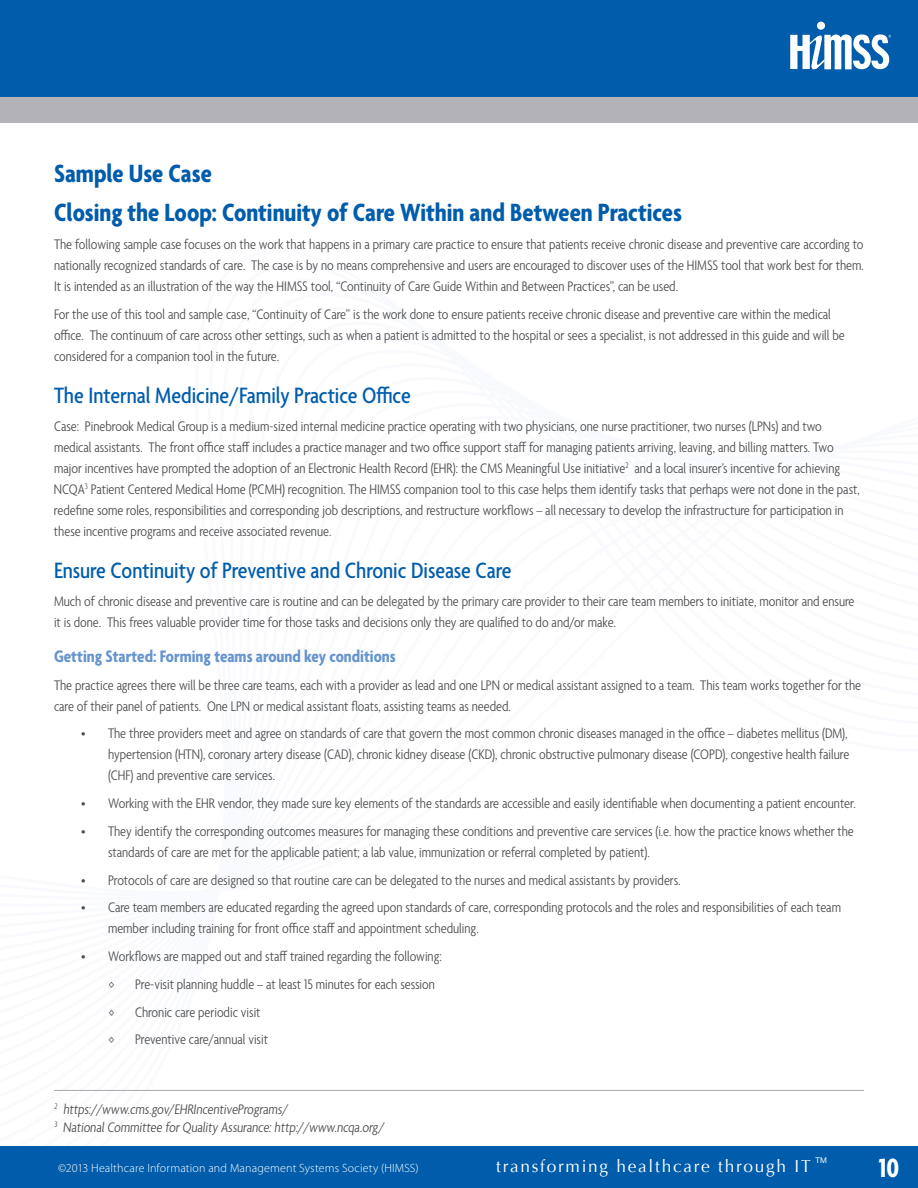
<style>
.page{position:relative;width:918px;height:1188px;background:#fff}
.page>*{position:absolute;margin:0;border:0;box-sizing:border-box;transform-origin:0 0}
.t1{font:700 condensed 28.5px "Agenda";color:#fff}
.t2{font:700 condensed 27px/39.2px "Agenda";color:#015dab}
.t3{font:500 condensed 24px "Agenda";color:#015dab}
.t4{font:700 condensed 18px "Agenda";color:#6795ce}
.t5{font:17.25px "Optima";letter-spacing:.1em;color:#fff}
.t6{font:300 condensed 15px/21px "Agenda";color:#4b4c4d}
.t7{font:300 12px "Myriad Pro";letter-spacing:.015em;color:#fff}
.t8{font:7.8px "Helvetica Neue";color:#fff}
</style>
<div class="page">
<div style="left:0;top:0;width:918px;height:97px;background:#015dab"></div>
<div style="left:0;top:97px;width:918px;height:26px;background:#b3b3b7"></div>
<div style="left:0;top:1146px;width:918px;height:42px;background:#015dab"></div>
<div style="left:817px;top:22px;width:8px;height:8px;background:#fff;border-radius:50%"></div>
<svg style="left:790px;top:34px;width:101px;height:36px"></svg>
<hr style="left:54px;top:1090px;width:810px;height:1px;background:#a8a9ad">
<h2 class="t2" style="left:54px;top:155px;width:629px">Sample Use Case<br>Closing the Loop: Continuity of Care Within and Between Practices</h2>
<p class="t6" style="left:54px;top:235px;width:811px;text-align:justify">The following sample case focuses on the work that happens in a primary care practice to ensure that patients receive chronic disease and preventive care according to nationally recognized standards of care. The case is by no means comprehensive and users are encouraged to discover uses of the HIMSS tool that work best for them.<br>It is intended as an illustration of the way the HIMSS tool, “Continuity of Care Guide Within and Between Practices”, can be used.</p>
<p class="t6" style="left:54px;top:304px;width:792px">For the use of this tool and sample case, “Continuity of Care” is the work done to ensure patients receive chronic disease and preventive care within the medical office. The continuum of care across other settings, such as when a patient is admitted to the hospital or sees a specialist, is not addressed in this guide and will be considered for a companion tool in the future.</p>
<h3 class="t3" style="left:54px;top:382px;width:358px">The Internal Medicine/Family Practice Office</h3>
<p class="t6" style="left:54px;top:416px;width:807px">Case: Pinebrook Medical Group is a medium-sized internal medicine practice operating with two physicians, one nurse practitioner, two nurses (LPNs) and two medical assistants. The front office staff includes a practice manager and two office support staff for managing patients arriving, leaving, and billing matters. Two major incentives have prompted the adoption of an Electronic Health Record (EHR): the CMS Meaningful Use initiative<sup>2</sup> and a local insurer’s incentive for achieving NCQA<sup>3</sup> Patient Centered Medical Home (PCMH) recognition. The HIMSS companion tool to this case helps them identify tasks that perhaps were not done in the past, redefine some roles, responsibilities and corresponding job descriptions, and restructure workflows – all necessary to develop the infrastructure for participation in these incentive programs and receive associated revenue.</p>
<h3 class="t3" style="left:54px;top:557px;width:459px">Ensure Continuity of Preventive and Chronic Disease Care</h3>
<p class="t6" style="left:54px;top:591px;width:802px">Much of chronic disease and preventive care is routine and can be delegated by the primary care provider to their care team members to initiate, monitor and ensure it is done. This frees valuable provider time for those tasks and decisions only they are qualified to do and/or make.</p>
<p class="t4" style="left:54px;top:646px;width:343px">Getting Started: Forming teams around key conditions</p>
<p class="t6" style="left:54px;top:675px;width:809px">The practice agrees there will be three care teams, each with a provider as lead and one LPN or medical assistant assigned to a team. This team works together for the care of their panel of patients. One LPN or medical assistant floats, assisting teams as needed.</p>
<p class="t6" style="left:108px;top:724px;width:743px;text-align:justify;text-indent:-27px">• The three providers meet and agree on standards of care that govern the most common chronic diseases managed in the office – diabetes mellitus (DM), hypertension (HTN), coronary artery disease (CAD), chronic kidney disease (CKD), chronic obstructive pulmonary disease (COPD), congestive health failure (CHF) and preventive care services.</p>
<p class="t6" style="left:81px;top:794px;width:776px">• Working with the EHR vendor, they made sure key elements of the standards are accessible and easily identifiable when documenting a patient encounter.</p>
<p class="t6" style="left:108px;top:821px;width:747px;text-indent:-27px">• They identify the corresponding outcomes measures for managing these conditions and preventive care services (i.e. how the practice knows whether the standards of care are met for the applicable patient; a lab value, immunization or referral completed by patient).</p>
<p class="t6" style="left:81px;top:870px;width:601px">• Protocols of care are designed so that routine care can be delegated to the nurses and medical assistants by providers.</p>
<p class="t6" style="left:108px;top:898px;width:735px;text-indent:-27px">• Care team members are educated regarding the agreed upon standards of care, corresponding protocols and the roles and responsibilities of each team member including training for front office staff and appointment scheduling.</p>
<p class="t6" style="left:108px;top:943px;width:335px;line-height:27.8px;text-indent:-27px">• Workflows are mapped out and staff trained regarding the following: ◊</p>
<p class="t6" style="left:135px;top:974px;width:301px">Pre-visit planning huddle – at least 15 minutes for each session</p>
<p class="t6" style="left:108px;top:1002px;width:8px">◊</p>
<p class="t6" style="left:135px;top:1002px;width:127px">Chronic care periodic visit</p>
<p class="t6" style="left:108px;top:1030px;width:8px">◊</p>
<p class="t6" style="left:135px;top:1030px;width:135px">Preventive care/annual visit</p>
<p class="t6" style="left:54px;top:1101px;width:332px;line-height:18px"><sup>2</sup> https://www.cms.gov/EHRIncentivePrograms/<br><sup>3</sup> National Committee for Quality Assurance: http://www.ncqa.org/</p>
<p class="t5" style="left:496px;top:1156px;width:316px">transforming healthcare through IT</p>
<p class="t8" style="left:816px;top:1155px;width:13px">TM</p>
<p class="t7" style="left:58px;top:1162px;width:362px">©2013 Healthcare Information and Management Systems Society (HIMSS)</p>
<h1 class="t1" style="left:879px;top:1152px;width:22px">10</h1>
</div>
